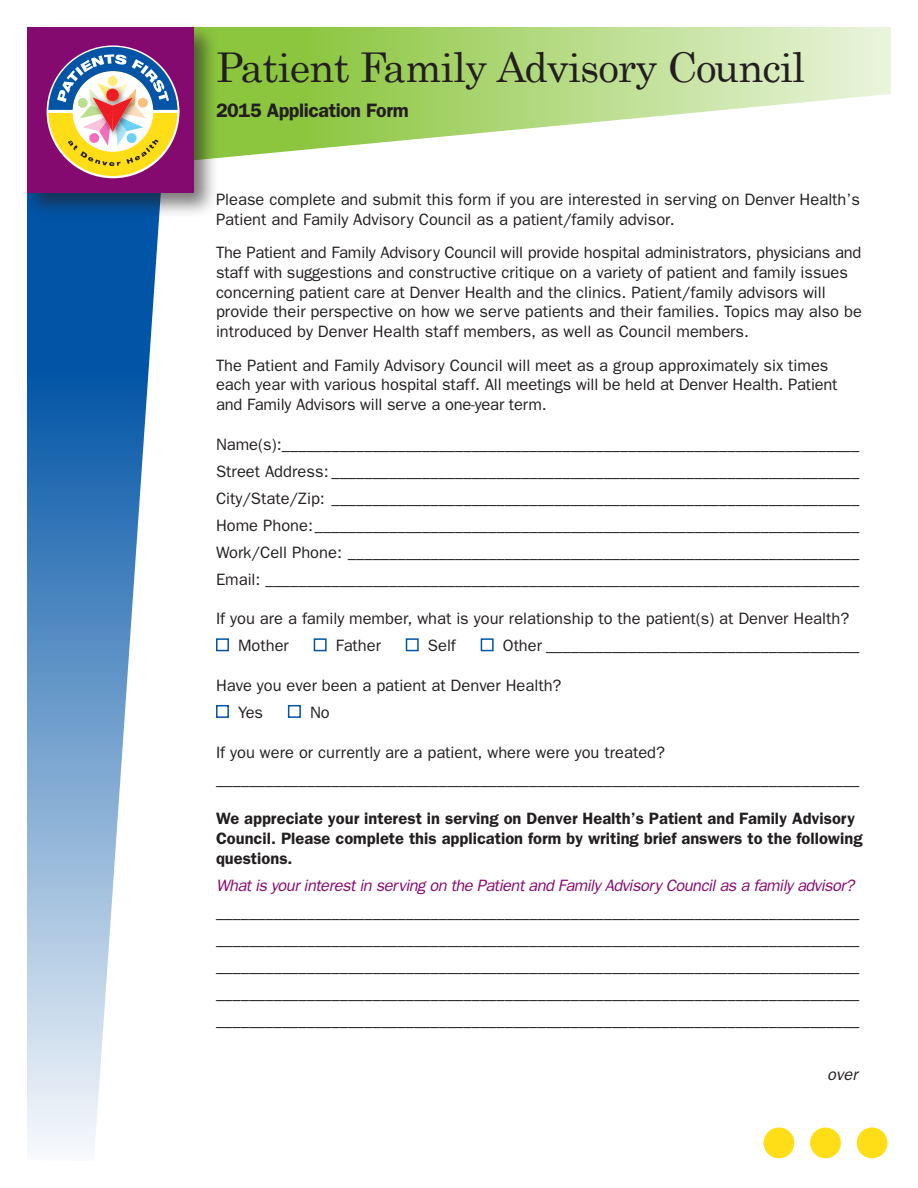
<style>
.page{position:relative;width:918px;height:1188px;background:#fff}
.page>*{position:absolute;margin:0;border:0;box-sizing:border-box;transform-origin:0 0}
.t1{font:41.1px "Century Schoolbook";letter-spacing:-.02em;color:#231f20}
.t2{font:600 19.5px "Franklin Gothic";letter-spacing:-.02em;color:#231f20}
.t3{font:16.5px/19.8px "Franklin Gothic";color:#231f20}
.t4{font:600 16.5px/19.8px "Franklin Gothic";color:#231f20}
.t5{font:italic 16.5px "Franklin Gothic";letter-spacing:-.03em;color:#850a70}
.t6{font:italic 16.5px "Franklin Gothic";color:#231f20}
</style>
<div class="page">
<svg style="left:27px;top:218px;width:132px;height:930px"></svg>
<svg style="left:219px;top:27px;width:672px;height:131px"></svg>
<div style="left:764px;top:1128px;width:30px;height:30px;background:#ffdd17;border-radius:50%"></div>
<div style="left:810px;top:1128px;width:31px;height:30px;background:#ffdd17;border-radius:50%"></div>
<div style="left:857px;top:1128px;width:30px;height:30px;background:#ffdd17;border-radius:50%"></div>
<div style="left:22px;top:22px;width:197px;height:196px;background:#231f20;opacity:.6"></div>
<div style="left:27px;top:27px;width:167px;height:165px;background:#850a70"></div>
<svg style="left:47px;top:45px;width:132px;height:132px"></svg>
<div style="left:106px;top:89px;width:13px;height:12px;background:#ee1d23;border-radius:50%"></div>
<div style="left:216px;top:638px;width:13px;height:13px;border:2px solid #0154a6"></div>
<div style="left:314px;top:638px;width:13px;height:13px;border:2px solid #0154a6"></div>
<div style="left:406px;top:638px;width:13px;height:13px;border:2px solid #0154a6"></div>
<div style="left:481px;top:638px;width:13px;height:13px;border:2px solid #0154a6"></div>
<div style="left:216px;top:705px;width:13px;height:13px;border:2px solid #0154a6"></div>
<div style="left:288px;top:705px;width:13px;height:13px;border:2px solid #0154a6"></div>
<p class="t1" style="left:216px;top:42px;width:591px">Patient Family Advisory Council</p>
<p class="t2" style="left:216px;top:99px;width:194px">2015 Application Form</p>
<p class="t3" style="left:216px;top:189px;width:646px">Please complete and submit this form if you are interested in serving on Denver Health’s<br>Patient and Family Advisory Council as a patient/family advisor.</p>
<p class="t3" style="left:216px;top:242px;width:647px">The Patient and Family Advisory Council will provide hospital administrators, physicians and staff with suggestions and constructive critique on a variety of patient and family issues concerning patient care at Denver Health and the clinics. Patient/family advisors will provide their perspective on how we serve patients and their families. Topics may also be introduced by Denver Health staff members, as well as Council members.</p>
<p class="t3" style="left:216px;top:355px;width:623px">The Patient and Family Advisory Council will meet as a group approximately six times each year with various hospital staff. All meetings will be held at Denver Health. Patient and Family Advisors will serve a one-year term.</p>
<p class="t3" style="left:216px;top:434px;width:645px">Name(s):______________________________________________________________________</p>
<p class="t3" style="left:216px;top:461px;width:645px">Street Address: ________________________________________________________________</p>
<p class="t3" style="left:216px;top:488px;width:645px">City/State/Zip: ________________________________________________________________</p>
<p class="t3" style="left:216px;top:515px;width:645px">Home Phone:__________________________________________________________________</p>
<p class="t3" style="left:216px;top:542px;width:645px">Work/Cell Phone: ______________________________________________________________</p>
<p class="t3" style="left:216px;top:569px;width:645px">Email: ________________________________________________________________________</p>
<p class="t3" style="left:216px;top:608px;width:635px">If you are a family member, what is your relationship to the patient(s) at Denver Health?</p>
<p class="t3" style="left:238px;top:635px;width:52px">Mother</p>
<p class="t3" style="left:336px;top:635px;width:47px">Father</p>
<p class="t3" style="left:428px;top:635px;width:30px">Self</p>
<p class="t3" style="left:503px;top:635px;width:358px">Other ______________________________________</p>
<p class="t3" style="left:216px;top:675px;width:347px">Have you ever been a patient at Denver Health?</p>
<p class="t3" style="left:238px;top:702px;width:27px">Yes</p>
<p class="t3" style="left:310px;top:702px;width:21px">No</p>
<p class="t3" style="left:216px;top:742px;width:451px">If you were or currently are a patient, where were you treated?</p>
<p class="t3" style="left:216px;top:769px;width:645px">______________________________________________________________________________</p>
<p class="t4" style="left:216px;top:808px;width:648px">We appreciate your interest in serving on Denver Health’s Patient and Family Advisory<br>Council. Please complete this application form by writing brief answers to the following questions.</p>
<p class="t5" style="left:216px;top:876px;width:640px">What is your interest in serving on the Patient and Family Advisory Council as a family advisor?</p>
<p class="t3" style="left:216px;top:902px;width:645px">______________________________________________________________________________</p>
<p class="t3" style="left:216px;top:929px;width:645px">______________________________________________________________________________</p>
<p class="t3" style="left:216px;top:956px;width:645px">______________________________________________________________________________</p>
<p class="t3" style="left:216px;top:983px;width:645px">______________________________________________________________________________</p>
<p class="t3" style="left:216px;top:1010px;width:645px">______________________________________________________________________________</p>
<p class="t6" style="left:827px;top:1065px;width:32px">over</p>
</div>
